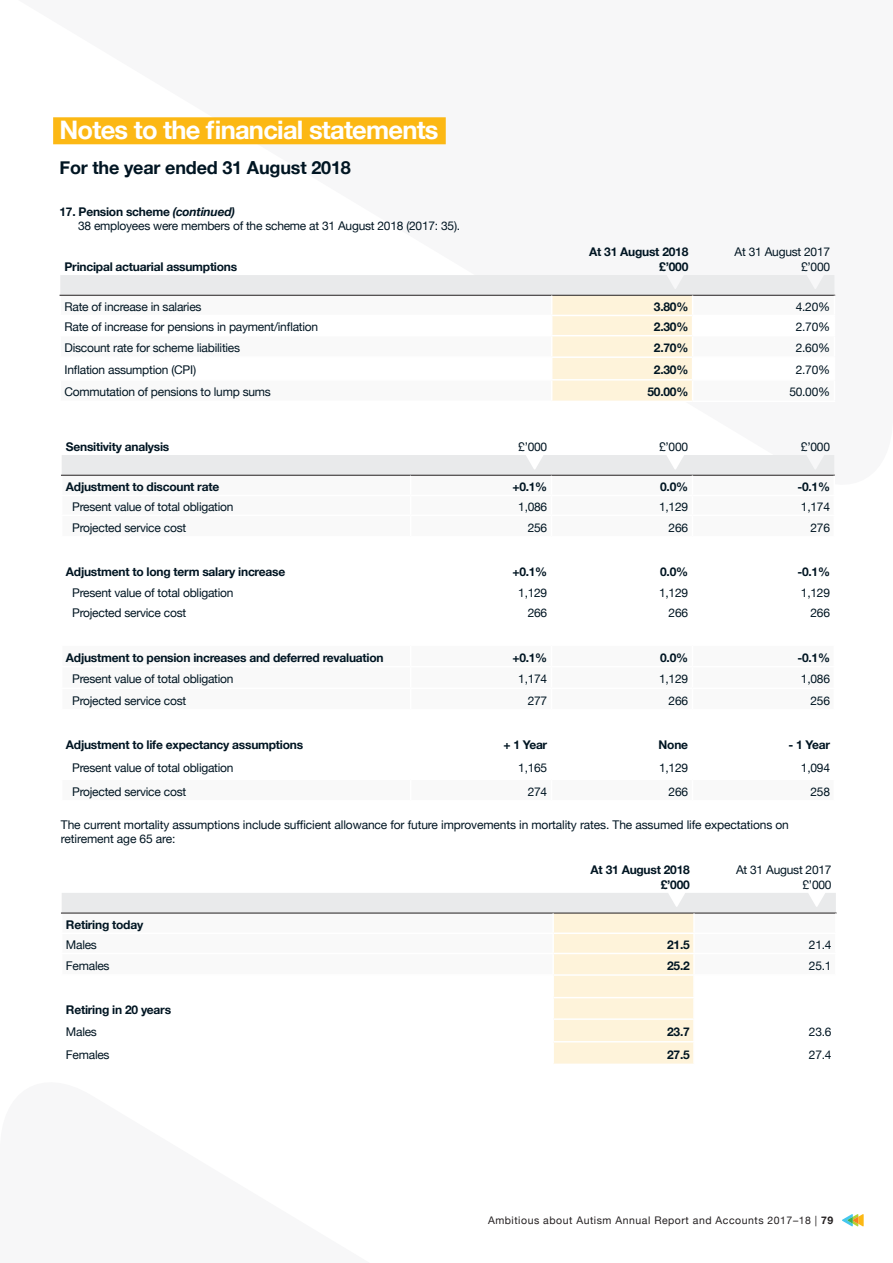
<style>
.page{position:relative;width:893px;height:1263px;background:#fff}
.page>*{position:absolute;margin:0;border:0;box-sizing:border-box;transform-origin:0 0}
.highlight_title_yell{font:700 25.5px "Helvetica Neue";letter-spacing:-.03em;color:#fff}
.t1{font:700 18px "Helvetica Neue";letter-spacing:-.01em;color:#001522}
.Text_left_main_copy{font:12px/14.4px "Helvetica Neue";letter-spacing:-.02em;color:#001522}
.Text_left_main_copy-2{font:700 12px "Helvetica Neue";letter-spacing:-.02em;color:#001522}
.Text_centered{font:700 12px "Helvetica Neue";letter-spacing:-.02em;color:#001522}
.Text_centered-2{font:12px "Helvetica Neue";letter-spacing:-.02em;color:#001522}
.Text_right{font:700 12px "Helvetica Neue";letter-spacing:-.02em;color:#001522}
.t2{font:10.5px "Helvetica Neue";letter-spacing:.05em;color:#231f20}
.s1{font-style:italic}
.s2{font-weight:700}
</style>
<div class="page">
<div style="left:53px;top:117px;width:393px;height:27px;background:#fcb814"></div>
<svg style="left:61px;top:455px;width:774px;height:21px;background:#e0e0e1"></svg>
<svg style="left:60px;top:275px;width:775px;height:126px"></svg>
<svg style="left:61px;top:893px;width:776px;height:171px"></svg>
<p class="highlight_title_yell" style="left:60px;top:110px;width:381px">Notes to the financial statements</p>
<p class="t1" style="left:60px;top:154px;width:293px">For the year ended 31 August 2018</p>
<p class="Text_centered" style="left:60px;top:202px;width:177px">17. Pension scheme <span class="s1">(continued)</span></p>
<p class="Text_left_main_copy" style="left:78px;top:219px;width:384px">38 employees were members of the scheme at 31 August 2018 (2017: 35).</p>
<p class="Text_right" style="left:65px;top:257px;width:174px">Principal actuarial assumptions</p>
<p class="Text_centered" style="left:589px;top:243px;width:101px">At 31 August 2018</p>
<p class="Text_centered" style="left:659px;top:257px;width:31px">£’000</p>
<p class="Text_centered-2" style="left:735px;top:243px;width:97px">At 31 August 2017</p>
<p class="Text_centered-2" style="left:801px;top:258px;width:31px">£’000</p>
<p class="Text_left_main_copy" style="left:65px;top:300px;width:139px">Rate of increase in salaries</p>
<p class="Text_left_main_copy-2" style="left:654px;top:297px;width:36px">3.80%</p>
<p class="Text_left_main_copy" style="left:796px;top:300px;width:36px">4.20%</p>
<p class="Text_left_main_copy" style="left:65px;top:320px;width:255px">Rate of increase for pensions in payment/inflation</p>
<p class="Text_left_main_copy-2" style="left:654px;top:318px;width:36px">2.30%</p>
<p class="Text_left_main_copy" style="left:796px;top:320px;width:36px">2.70%</p>
<p class="Text_left_main_copy" style="left:65px;top:341px;width:177px">Discount rate for scheme liabilities</p>
<p class="Text_left_main_copy-2" style="left:654px;top:339px;width:36px">2.70%</p>
<p class="Text_left_main_copy" style="left:796px;top:341px;width:36px">2.60%</p>
<p class="Text_left_main_copy" style="left:65px;top:363px;width:133px">Inflation assumption (CPI)</p>
<p class="Text_left_main_copy-2" style="left:654px;top:361px;width:36px">2.30%</p>
<p class="Text_left_main_copy" style="left:796px;top:363px;width:36px">2.70%</p>
<p class="Text_left_main_copy" style="left:65px;top:385px;width:208px">Commutation of pensions to lump sums</p>
<p class="Text_left_main_copy-2" style="left:647px;top:383px;width:42px">50.00%</p>
<p class="Text_left_main_copy" style="left:789px;top:385px;width:42px">50.00%</p>
<p class="Text_right" style="left:66px;top:437px;width:105px">Sensitivity analysis</p>
<p class="Text_centered-2" style="left:518px;top:438px;width:31px">£’000</p>
<p class="Text_centered-2" style="left:659px;top:438px;width:31px">£’000</p>
<p class="Text_centered-2" style="left:801px;top:438px;width:31px">£’000</p>
<p class="Text_left_main_copy-2" style="left:66px;top:477px;width:155px">Adjustment to discount rate</p>
<p class="Text_left_main_copy-2" style="left:512px;top:477px;width:36px">+0.1%</p>
<p class="Text_left_main_copy-2" style="left:660px;top:477px;width:29px">0.0%</p>
<p class="Text_left_main_copy-2" style="left:797px;top:477px;width:34px">-0.1%</p>
<p class="Text_left_main_copy" style="left:72px;top:500px;width:163px">Present value of total obligation</p>
<p class="Text_left_main_copy" style="left:518px;top:500px;width:31px">1,086</p>
<p class="Text_left_main_copy" style="left:659px;top:500px;width:31px">1,129</p>
<p class="Text_left_main_copy" style="left:801px;top:500px;width:31px">1,174</p>
<p class="Text_left_main_copy" style="left:72px;top:521px;width:116px">Projected service cost</p>
<p class="Text_left_main_copy" style="left:528px;top:521px;width:21px">256</p>
<p class="Text_left_main_copy" style="left:669px;top:521px;width:21px">266</p>
<p class="Text_left_main_copy" style="left:810px;top:521px;width:21px">276</p>
<p class="Text_left_main_copy-2" style="left:66px;top:562px;width:221px">Adjustment to long term salary increase</p>
<p class="Text_left_main_copy-2" style="left:512px;top:562px;width:36px">+0.1%</p>
<p class="Text_left_main_copy-2" style="left:660px;top:562px;width:29px">0.0%</p>
<p class="Text_left_main_copy-2" style="left:797px;top:562px;width:34px">-0.1%</p>
<p class="Text_left_main_copy" style="left:72px;top:586px;width:163px">Present value of total obligation</p>
<p class="Text_left_main_copy" style="left:518px;top:586px;width:31px">1,129</p>
<p class="Text_left_main_copy" style="left:659px;top:586px;width:31px">1,129</p>
<p class="Text_left_main_copy" style="left:801px;top:586px;width:31px">1,129</p>
<p class="Text_left_main_copy" style="left:72px;top:607px;width:116px">Projected service cost</p>
<p class="Text_left_main_copy" style="left:528px;top:607px;width:21px">266</p>
<p class="Text_left_main_copy" style="left:669px;top:607px;width:21px">266</p>
<p class="Text_left_main_copy" style="left:810px;top:607px;width:21px">266</p>
<p class="Text_left_main_copy-2" style="left:66px;top:648px;width:319px">Adjustment to pension increases and deferred revaluation</p>
<p class="Text_left_main_copy-2" style="left:512px;top:648px;width:36px">+0.1%</p>
<p class="Text_left_main_copy-2" style="left:660px;top:648px;width:29px">0.0%</p>
<p class="Text_left_main_copy-2" style="left:797px;top:648px;width:34px">-0.1%</p>
<p class="Text_left_main_copy" style="left:72px;top:672px;width:163px">Present value of total obligation</p>
<p class="Text_left_main_copy" style="left:518px;top:672px;width:31px">1,174</p>
<p class="Text_left_main_copy" style="left:659px;top:672px;width:31px">1,129</p>
<p class="Text_left_main_copy" style="left:801px;top:672px;width:31px">1,086</p>
<p class="Text_left_main_copy" style="left:72px;top:694px;width:116px">Projected service cost</p>
<p class="Text_left_main_copy" style="left:528px;top:694px;width:21px">277</p>
<p class="Text_left_main_copy" style="left:669px;top:694px;width:21px">266</p>
<p class="Text_left_main_copy" style="left:810px;top:694px;width:21px">256</p>
<p class="Text_left_main_copy-2" style="left:66px;top:735px;width:239px">Adjustment to life expectancy assumptions</p>
<p class="Text_left_main_copy-2" style="left:503px;top:735px;width:45px">+ 1 Year</p>
<p class="Text_left_main_copy-2" style="left:659px;top:735px;width:31px">None</p>
<p class="Text_left_main_copy-2" style="left:788px;top:735px;width:43px">- 1 Year</p>
<p class="Text_left_main_copy" style="left:72px;top:761px;width:163px">Present value of total obligation</p>
<p class="Text_left_main_copy" style="left:518px;top:761px;width:31px">1,165</p>
<p class="Text_left_main_copy" style="left:659px;top:761px;width:31px">1,129</p>
<p class="Text_left_main_copy" style="left:801px;top:761px;width:31px">1,094</p>
<p class="Text_left_main_copy" style="left:72px;top:785px;width:116px">Projected service cost</p>
<p class="Text_left_main_copy" style="left:528px;top:785px;width:21px">274</p>
<p class="Text_left_main_copy" style="left:669px;top:785px;width:21px">266</p>
<p class="Text_left_main_copy" style="left:810px;top:785px;width:21px">258</p>
<p class="Text_left_main_copy" style="left:61px;top:818px;width:729px">The current mortality assumptions include sufficient allowance for future improvements in mortality rates. The assumed life expectations on retirement age 65 are:</p>
<p class="Text_centered" style="left:591px;top:860px;width:101px">At 31 August 2018</p>
<p class="Text_centered" style="left:661px;top:875px;width:31px">£’000</p>
<p class="Text_centered-2" style="left:736px;top:861px;width:97px">At 31 August 2017</p>
<p class="Text_centered-2" style="left:802px;top:876px;width:31px">£’000</p>
<p class="Text_left_main_copy-2" style="left:66px;top:915px;width:79px">Retiring today</p>
<p class="Text_left_main_copy" style="left:66px;top:938px;width:33px">Males</p>
<p class="Text_left_main_copy-2" style="left:667px;top:935px;width:24px">21.5</p>
<p class="Text_left_main_copy" style="left:809px;top:938px;width:24px">21.4</p>
<p class="Text_left_main_copy" style="left:66px;top:959px;width:45px">Females</p>
<p class="Text_left_main_copy-2" style="left:667px;top:956px;width:24px">25.2</p>
<p class="Text_left_main_copy" style="left:809px;top:959px;width:24px">25.1</p>
<p class="Text_left_main_copy-2" style="left:66px;top:1000px;width:107px">Retiring in 20 years</p>
<p class="Text_left_main_copy" style="left:66px;top:1025px;width:33px">Males</p>
<p class="Text_left_main_copy-2" style="left:667px;top:1022px;width:24px">23.7</p>
<p class="Text_left_main_copy" style="left:809px;top:1025px;width:24px">23.6</p>
<p class="Text_left_main_copy" style="left:66px;top:1048px;width:45px">Females</p>
<p class="Text_left_main_copy-2" style="left:667px;top:1045px;width:24px">27.5</p>
<p class="Text_left_main_copy" style="left:809px;top:1048px;width:24px">27.4</p>
<p class="t2" style="left:488px;top:1213px;width:347px">Ambitious about Autism Annual Report and Accounts 2017–18 | <span class="s2">79</span></p>
</div>
